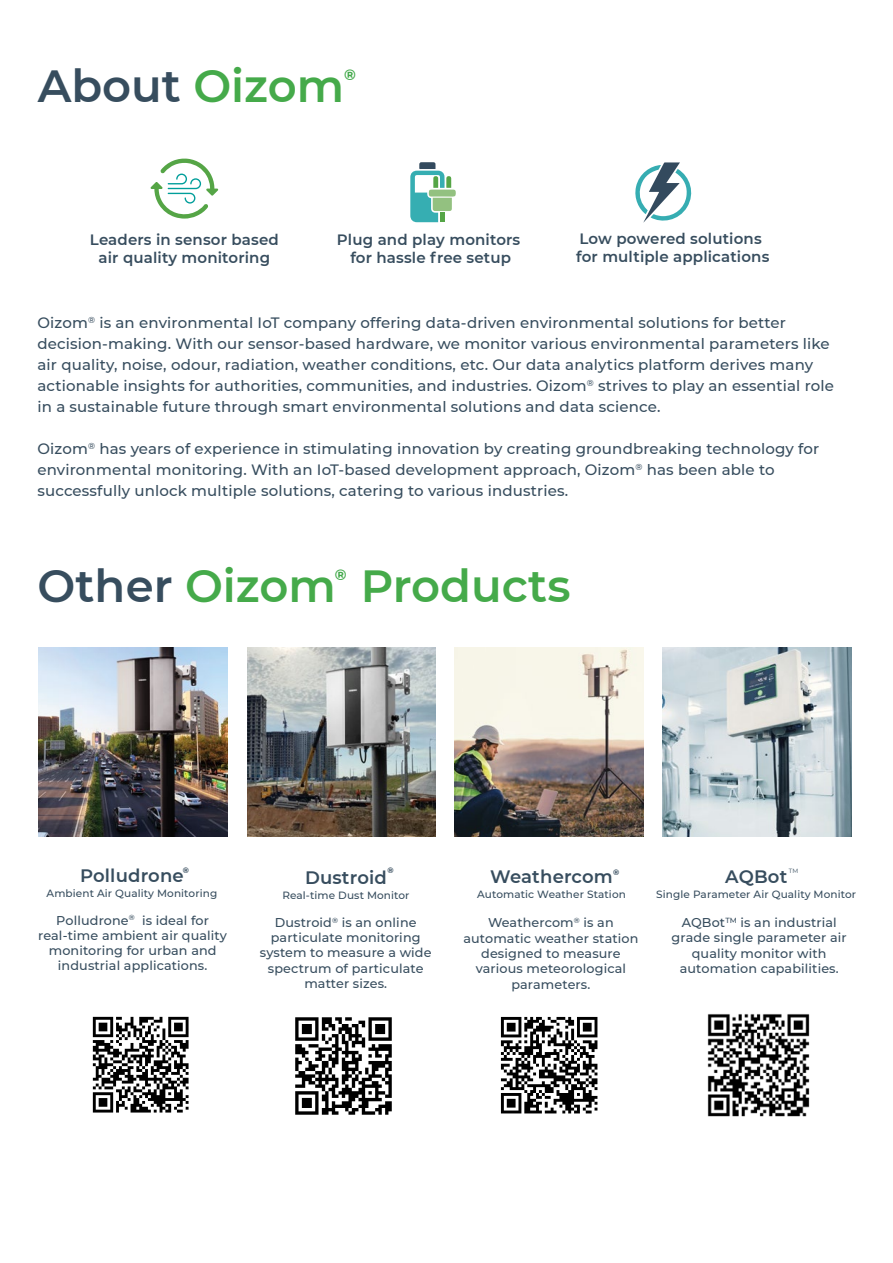
<style>
.page{position:relative;width:893px;height:1263px;background:#fff}
.page>*{position:absolute;margin:0;border:0;box-sizing:border-box;transform-origin:0 0}
.t1{font:600 45px "Montserrat";color:#45aa4a}
.t2{font:600 45px "Montserrat";color:#374d5e}
.t3{font:600 18px "Montserrat";letter-spacing:.01em;color:#374d5e}
.t4{font:500 15px/21px "Montserrat";letter-spacing:.01em;color:#374d5e}
.t5{font:600 15px/18px "Montserrat";letter-spacing:.01em;color:#374d5e;text-align:center}
.t6{font:700 15px "Montserrat";color:#42a94a}
.t7{font:500 12.75px/15.3px "Montserrat";letter-spacing:.01em;color:#374d5e;text-align:center}
.t8{font:500 10.5px "Montserrat";letter-spacing:.01em;color:#374d5e}
.t9{font:700 7.8px "Montserrat";color:#374d5e}
.t10{font:6.15px "Montserrat";color:#374d5e}
.s1{color:#45aa4a}
.s2{color:#374d5e}
</style>
<div class="page">
<img style="left:247px;top:648px;width:188px;height:188px">
<img style="left:500px;top:1016px;width:98px;height:98px">
<img style="left:295px;top:1017px;width:97px;height:98px">
<img style="left:707px;top:1014px;width:103px;height:103px">
<svg style="left:635px;top:162px;width:57px;height:61px"></svg>
<svg style="left:410px;top:162px;width:46px;height:60px"></svg>
<div style="left:440px;top:212px;width:5px;height:10px;background:#55a546"></div>
<svg style="left:150px;top:158px;width:69px;height:61px"></svg>
<img style="left:39px;top:647px;width:189px;height:189px">
<img style="left:92px;top:1016px;width:97px;height:97px">
<img style="left:455px;top:648px;width:188px;height:188px">
<img style="left:662px;top:648px;width:189px;height:188px">
<h1 class="t2" style="left:38px;top:59px;width:308px">About <span class="s1">Oizom</span></h1>
<p class="t6" style="left:344px;top:66px;width:13px">®</p>
<p class="t5" style="left:90px;top:230px;width:190px">Leaders in sensor based air quality monitoring</p>
<p class="t5" style="left:337px;top:230px;width:185px">Plug and play monitors for hassle free setup</p>
<p class="t5" style="left:576px;top:229px;width:195px;text-align:left">Low powered solutions for multiple applications</p>
<p class="t4" style="left:37px;top:312px;width:798px">Oizom<sup>®</sup> is an environmental IoT company offering data-driven environmental solutions for better decision-making. With our sensor-based hardware, we monitor various environmental parameters like air quality, noise, odour, radiation, weather conditions, etc. Our data analytics platform derives many actionable insights for authorities, communities, and industries. Oizom<sup>®</sup> strives to play an essential role in a sustainable future through smart environmental solutions and data science.</p>
<p class="t4" style="left:37px;top:438px;width:783px">Oizom<sup>®</sup> has years of experience in stimulating innovation by creating groundbreaking technology for environmental monitoring. With an IoT-based development approach, Oizom<sup>®</sup> has been able to successfully unlock multiple solutions, catering to various industries.</p>
<h1 class="t1" style="left:37px;top:558px;width:535px"><span class="s2">Other</span> Oizom Products</h1>
<p class="t6" style="left:335px;top:566px;width:13px">®</p>
<p class="t9" style="left:388px;top:865px;width:8px">®</p>
<p class="t10" style="left:789px;top:867px;width:11px">TM</p>
<p class="t9" style="left:183px;top:866px;width:8px">®</p>
<p class="t9" style="left:613px;top:868px;width:8px">®</p>
<p class="t3" style="left:80px;top:864px;width:105px">Polludrone</p>
<p class="t8" style="left:47px;top:887px;width:172px">Ambient Air Quality Monitoring</p>
<p class="t7" style="left:38px;top:912px;width:190px">Polludrone<sup>®</sup> is ideal for real-time ambient air quality monitoring for urban and industrial applications.</p>
<p class="t3" style="left:490px;top:866px;width:124px">Weathercom</p>
<p class="t8" style="left:477px;top:888px;width:150px">Automatic Weather Station</p>
<p class="t3" style="left:725px;top:865px;width:64px">AQBot</p>
<p class="t8" style="left:656px;top:888px;width:201px">Single Parameter Air Quality Monitor</p>
<p class="t7" style="left:672px;top:915px;width:177px">AQBot<sup>TM</sup> is an industrial grade single parameter air quality monitor with automation capabilities.</p>
<p class="t3" style="left:305px;top:867px;width:83px">Dustroid</p>
<p class="t8" style="left:282px;top:889px;width:129px">Real-time Dust Monitor</p>
<p class="t7" style="left:260px;top:915px;width:173px">Dustroid<sup>®</sup> is an online particulate monitoring system to measure a wide spectrum of particulate matter sizes.</p>
<p class="t7" style="left:463px;top:915px;width:176px">Weathercom<sup>®</sup> is an automatic weather station designed to measure various meteorological parameters.</p>
</div>
